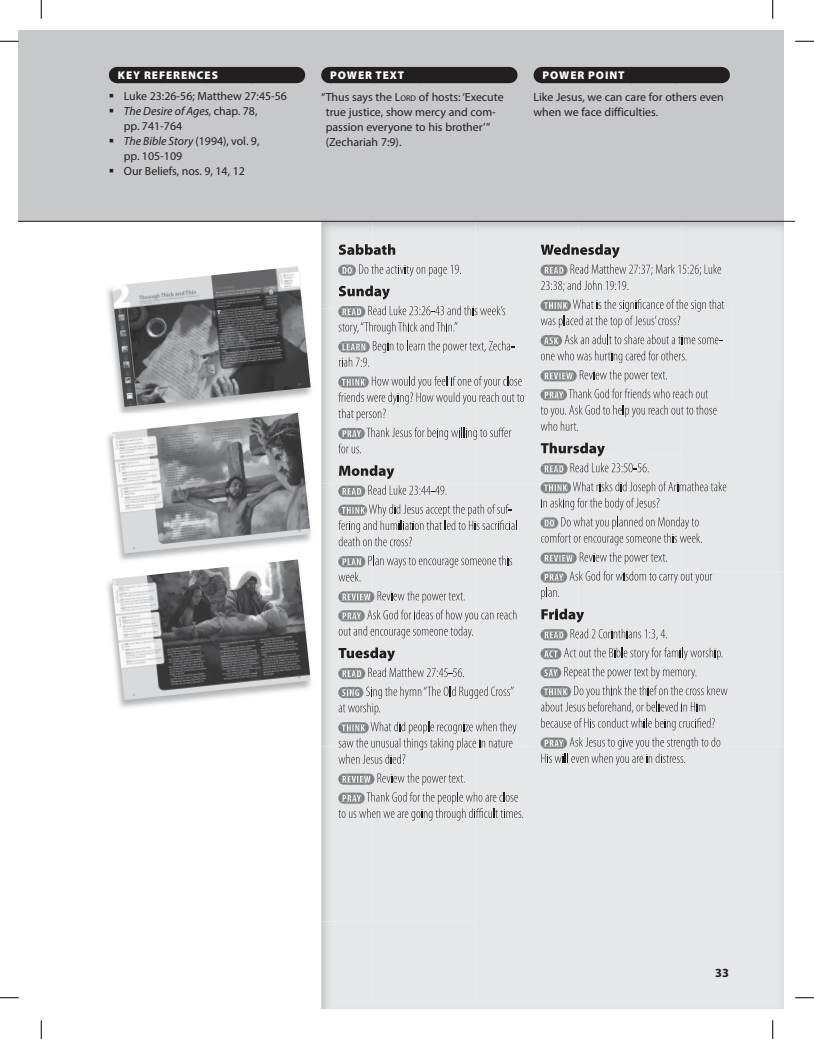
<style>
.page{position:relative;width:814px;height:1039px;background:#fff}
.page>*{position:absolute;margin:0;border:0;box-sizing:border-box;transform-origin:0 0}
.t1{font:700 12.5px "Myriad Pro";color:#231f20}
.t2{font:11.88px/15px "Myriad Pro";color:#231f20}
.t3{font:900 11.25px "Myriad Pro";letter-spacing:.08em;color:#fff}
.s1{font-style:italic}
.s2{font-style:inherit}
.s3{font-size:8.38px}
</style>
<div class="page">
<div style="left:578px;top:431px;width:97px;height:86px;background:#e6e7e9"></div>
<div style="left:527px;top:409px;width:51px;height:74px;background:#e6e7e9"></div>
<div style="left:570px;top:265px;width:171px;height:131px;background:#e6e7e9"></div>
<img style="left:321px;top:222px;width:52px;height:86px">
<img style="left:339px;top:255px;width:33px;height:51px">
<div style="left:475px;top:571px;width:44px;height:88px;background:#e6e7e9"></div>
<img style="left:406px;top:546px;width:21px;height:105px">
<img style="left:321px;top:483px;width:52px;height:176px">
<div style="left:472px;top:638px;width:40px;height:84px;background:#e6e7e9"></div>
<img style="left:373px;top:255px;width:1px;height:30px">
<div style="left:363px;top:297px;width:85px;height:168px;background:#e6e7e9"></div>
<img style="left:321px;top:388px;width:42px;height:51px">
<div style="left:373px;top:546px;width:33px;height:121px;background:#e6e7e9"></div>
<img style="left:321px;top:567px;width:42px;height:90px">
<img style="left:405px;top:581px;width:19px;height:29px">
<div style="left:531px;top:571px;width:85px;height:176px;background:#e6e7e9"></div>
<img style="left:321px;top:659px;width:52px;height:87px">
<div style="left:321px;top:746px;width:154px;height:263px;background:#e6e7e9"></div>
<img style="left:349px;top:591px;width:14px;height:2px">
<img style="left:349px;top:600px;width:14px;height:2px">
<img style="left:349px;top:773px;width:14px;height:3px">
<img style="left:349px;top:782px;width:14px;height:3px">
<svg style="left:339px;top:222px;width:56px;height:33px;background:#bfbfc1"></svg>
<svg style="left:338px;top:264px;width:123px;height:13px;background:#c8c8ca"></svg>
<svg style="left:339px;top:285px;width:51px;height:14px"></svg>
<svg style="left:338px;top:306px;width:167px;height:28px;background:#cfd0d2"></svg>
<svg style="left:338px;top:341px;width:176px;height:26px;background:#d4d4d6"></svg>
<svg style="left:338px;top:376px;width:189px;height:45px;background:#d3d4d6"></svg>
<svg style="left:338px;top:427px;width:173px;height:26px;background:#d4d4d6"></svg>
<svg style="left:338px;top:465px;width:179px;height:81px;background:#d3d4d6"></svg>
<svg style="left:338px;top:556px;width:174px;height:25px;background:#d4d5d7"></svg>
<img style="left:349px;top:593px;width:14px;height:7px">
<svg style="left:338px;top:591px;width:11px;height:11px"></svg>
<svg style="left:363px;top:591px;width:102px;height:12px"></svg>
<svg style="left:338px;top:610px;width:178px;height:28px;background:#d0d0d2"></svg>
<svg style="left:338px;top:647px;width:57px;height:14px"></svg>
<svg style="left:338px;top:667px;width:126px;height:12px;background:#c4c4c6"></svg>
<svg style="left:338px;top:686px;width:176px;height:29px;background:#d5d6d7"></svg>
<svg style="left:338px;top:722px;width:178px;height:42px;background:#d0d1d2"></svg>
<img style="left:349px;top:776px;width:14px;height:6px">
<svg style="left:338px;top:773px;width:11px;height:12px"></svg>
<svg style="left:363px;top:773px;width:102px;height:12px"></svg>
<svg style="left:338px;top:792px;width:185px;height:28px;background:#cbcbcd"></svg>
<img style="left:552px;top:561px;width:13px;height:3px">
<svg style="left:541px;top:244px;width:79px;height:14px"></svg>
<svg style="left:540px;top:264px;width:181px;height:28px;background:#d3d4d6"></svg>
<svg style="left:540px;top:299px;width:184px;height:29px;background:#cecfd1"></svg>
<svg style="left:540px;top:335px;width:183px;height:28px;background:#cfd0d1"></svg>
<img style="left:552px;top:372px;width:13px;height:7px">
<svg style="left:540px;top:370px;width:12px;height:11px"></svg>
<svg style="left:565px;top:370px;width:102px;height:12px"></svg>
<svg style="left:540px;top:389px;width:176px;height:42px;background:#d4d4d6"></svg>
<svg style="left:541px;top:443px;width:64px;height:14px"></svg>
<svg style="left:540px;top:463px;width:109px;height:11px"></svg>
<svg style="left:540px;top:482px;width:186px;height:28px;background:#cfcfd1"></svg>
<svg style="left:540px;top:517px;width:162px;height:28px;background:#cdcdcf"></svg>
<img style="left:552px;top:555px;width:13px;height:6px">
<svg style="left:540px;top:552px;width:12px;height:12px"></svg>
<svg style="left:565px;top:552px;width:102px;height:12px"></svg>
<svg style="left:540px;top:571px;width:172px;height:28px;background:#d6d7d9"></svg>
<svg style="left:541px;top:608px;width:43px;height:15px"></svg>
<svg style="left:540px;top:629px;width:127px;height:11px"></svg>
<svg style="left:540px;top:647px;width:182px;height:13px;background:#c4c5c6"></svg>
<svg style="left:540px;top:667px;width:156px;height:12px;background:#c7c7c9"></svg>
<svg style="left:540px;top:685px;width:187px;height:45px;background:#cecfd0"></svg>
<svg style="left:540px;top:737px;width:180px;height:29px;background:#cecfd1"></svg>
<div style="left:19px;top:31px;width:765px;height:190px;background:#c7c8ca"></div>
<hr style="left:19px;top:221px;width:776px;height:1px;background:#231f20">
<div style="left:117px;top:67px;width:179px;height:16px;background:#231f20"></div>
<svg style="left:296px;top:67px;width:1px;height:16px"></svg>
<div style="left:329px;top:67px;width:179px;height:16px;background:#231f20"></div>
<svg style="left:508px;top:67px;width:1px;height:16px"></svg>
<div style="left:541px;top:67px;width:180px;height:16px;background:#231f20"></div>
<svg style="left:721px;top:67px;width:1px;height:16px"></svg>
<img style="left:107px;top:288px;width:92px;height:125px">
<img style="left:112px;top:266px;width:199px;height:141px">
<img style="left:107px;top:434px;width:92px;height:125px">
<img style="left:112px;top:413px;width:199px;height:140px">
<img style="left:107px;top:581px;width:92px;height:127px">
<img style="left:112px;top:559px;width:199px;height:141px">
<svg style="left:0;top:40px;width:19px;height:2px"></svg>
<svg style="left:795px;top:40px;width:19px;height:2px"></svg>
<svg style="left:0;top:997px;width:19px;height:1px"></svg>
<svg style="left:795px;top:997px;width:19px;height:1px"></svg>
<svg style="left:40px;top:0;width:2px;height:19px"></svg>
<svg style="left:40px;top:1020px;width:2px;height:19px"></svg>
<svg style="left:772px;top:0;width:1px;height:19px"></svg>
<svg style="left:772px;top:1020px;width:1px;height:19px"></svg>
<p class="t3" style="left:118px;top:68px;width:102px">KEY REFERENCES</p>
<p class="t2" style="left:109px;top:88px;width:180px">▪ Luke 23:26-56; Matthew 27:45-56</p>
<p class="t2" style="left:124px;top:103px;width:135px;text-indent:-15px">▪ <span class="s1">The Desire of Ages,</span> chap. 78, pp. 741-764</p>
<p class="t2" style="left:124px;top:133px;width:137px;text-indent:-15px">▪ <span class="s1">The Bible Story</span> (1994), vol. 9, pp. 105-109</p>
<p class="t2" style="left:109px;top:163px;width:138px">▪ Our Beliefs, nos. 9, 14, 12</p>
<p class="t3" style="left:330px;top:68px;width:76px">POWER TEXT</p>
<p class="t2" style="left:326px;top:90px;width:179px;text-indent:-5px">“ Thus says the <span class="s2">L</span><span class="s3">ord</span> of hosts: ‘Execute true justice, show mercy and com&shy;passion everyone to his brother’” (Zechariah 7:9).</p>
<p class="t3" style="left:542px;top:68px;width:83px">POWER POINT</p>
<p class="t2" style="left:533px;top:90px;width:192px">Like Jesus, we can care for others even when we face difficulties.</p>
<p class="t1" style="left:715px;top:965px;width:15px">33</p>
</div>
